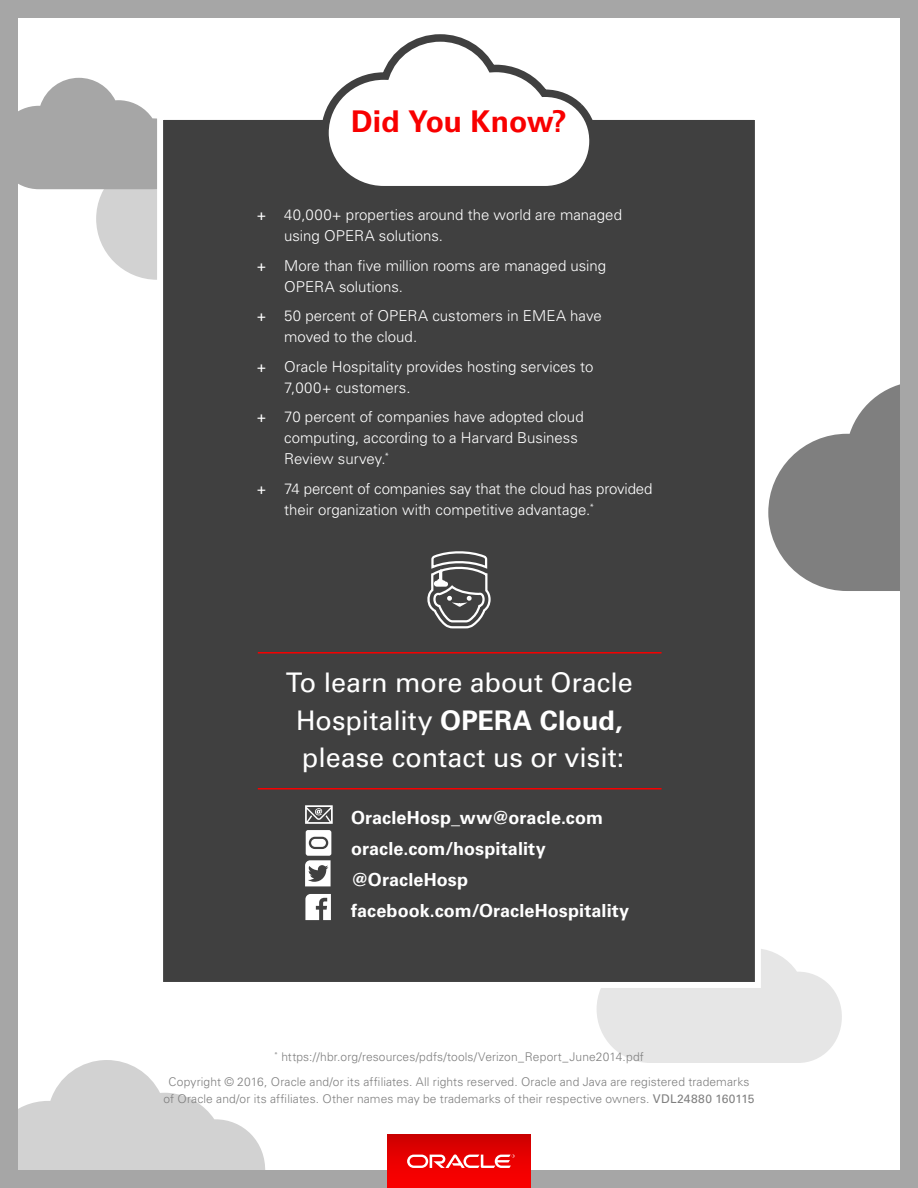
<style>
.page{position:relative;width:918px;height:1188px;background:#fff}
.page>*{position:absolute;margin:0;border:0;box-sizing:border-box;transform-origin:0 0}
.Body_Bullet_10_15{font:700 30px "Univers LT Std";color:#f80000}
.Sub_Heading{font:27px/37.5px "Univers LT Std";color:#fff;text-align:center}
.Sub_Heading-2{font:700 18px "Univers LT Std";letter-spacing:.005em;color:#fff}
.t1{font:300 15px/21px "Univers LT Std";color:#fff}
.t2{font:300 12px/16.5px "Univers LT Std";letter-spacing:.01em;color:#7f7f7f;text-align:center}
.s1{font-weight:400}
.s2{font-weight:700}
</style>
<div class="page">
<svg style="left:96px;top:189px;width:61px;height:91px;fill:#d2d2d2"></svg>
<svg style="left:19px;top:78px;width:138px;height:111px"></svg>
<svg style="left:768px;top:384px;width:131px;height:207px"></svg>
<svg style="left:597px;top:949px;width:245px;height:114px;background:#e9e9e9"></svg>
<svg style="left:19px;top:1060px;width:246px;height:109px"></svg>
<div style="left:0;top:0;width:918px;height:1188px;border:18px solid #a6a6a6"></div>
<div style="left:157px;top:114px;width:604px;height:874px;background:#404040;border:6px solid #fff"></div>
<svg style="left:427px;top:551px;width:64px;height:78px"></svg>
<svg style="left:317px;top:34px;width:276px;height:152px"></svg>
<svg style="left:305px;top:805px;width:28px;height:19px"></svg>
<svg style="left:305px;top:894px;width:26px;height:26px"></svg>
<svg style="left:305px;top:830px;width:26px;height:56px"></svg>
<hr style="left:258px;top:652px;width:404px;height:2px;background:#f80000">
<hr style="left:258px;top:788px;width:404px;height:1px;background:#f80000">
<div style="left:387px;top:1135px;width:144px;height:53px;background:linear-gradient(to bottom,#d10000,#f00)"></div>
<svg style="left:407px;top:1154px;width:108px;height:14px"></svg>
<p class="Body_Bullet_10_15" style="left:351px;top:104px;width:217px">Did You Know?</p>
<p class="t1" style="left:284px;top:204px;width:339px;text-indent:-27px"><span class="s1">+</span> 40,000+ properties around the world are managed using OPERA solutions.</p>
<p class="t1" style="left:284px;top:255px;width:324px;text-indent:-27px"><span class="s1">+</span> More than five million rooms are managed using<br>OPERA solutions.</p>
<p class="t1" style="left:284px;top:305px;width:319px;text-indent:-27px"><span class="s1">+</span> 50 percent of OPERA customers in EMEA have moved to the cloud.</p>
<p class="t1" style="left:284px;top:356px;width:311px;text-indent:-27px"><span class="s1">+</span> Oracle Hospitality provides hosting services to<br>7,000+ customers.</p>
<p class="t1" style="left:284px;top:406px;width:301px;text-indent:-27px"><span class="s1">+</span> 70 percent of companies have adopted cloud computing, according to a Harvard Business<br>Review survey.<sup>*</sup></p>
<p class="t1" style="left:284px;top:478px;width:370px;text-indent:-27px"><span class="s1">+</span> 74 percent of companies say that the cloud has provided their organization with competitive advantage.<sup>*</sup></p>
<p class="Sub_Heading" style="left:286px;top:664px;width:349px">To learn more about Oracle<br>Hospitality <span class="s2">OPERA Cloud, </span>please contact us or visit:</p>
<p class="Sub_Heading-2" style="left:351px;top:807px;width:254px">OracleHosp_ww@oracle.com</p>
<p class="Sub_Heading-2" style="left:351px;top:838px;width:196px">oracle.com/hospitality</p>
<p class="Sub_Heading-2" style="left:351px;top:869px;width:118px">@OracleHosp</p>
<p class="Sub_Heading-2" style="left:351px;top:900px;width:280px">facebook.com/OracleHospitality</p>
<p class="t2" style="left:274px;top:1049px;width:371px"><sup>*</sup> https://hbr.org/resources/pdfs/tools/Verizon_Report_June2014.pdf</p>
<p class="t2" style="left:164px;top:1074px;width:592px">Copyright © 2016, Oracle and/or its affiliates. All rights reserved. Oracle and Java are registered trademarks of Oracle and/or its affiliates. Other names may be trademarks of their respective owners. <span class="s1">VDL24880 160115</span></p>
</div>
